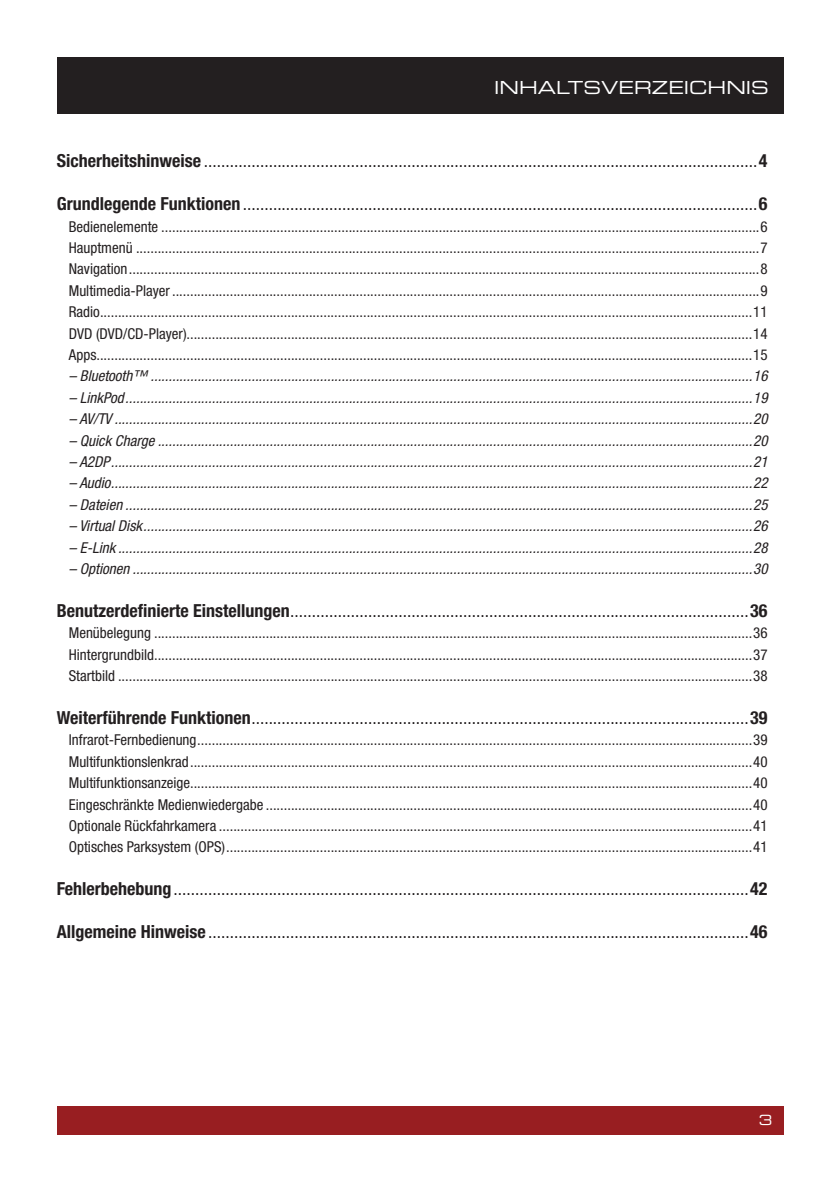
<style>
.page{position:relative;width:840px;height:1191px;background:#fff}
.page>*{position:absolute;margin:0;border:0;box-sizing:border-box;transform-origin:0 0}
.t1{font:condensed 18px "Helvetica Neue";color:#231f20}
.t2{font:18px "Eurostile Extended Two";color:#fff}
.t3{font:condensed 15px/21.4px "Helvetica Neue";color:#231f20;text-align:justify}
.t4{font:italic condensed 15px "Helvetica Neue";color:#231f20}
.t5{font:14px "Eurostile Extended Two";color:#fff}
.s1{font-weight:700}
</style>
<div class="page">
<div style="left:57px;top:1106px;width:725px;height:28px;background:#981e21"></div>
<div style="left:57px;top:57px;width:725px;height:56px;background:#231f20"></div>
<p class="t2" style="left:494px;top:75px;width:276px">INHALTSVERZEICHNIS</p>
<p class="t1" style="left:57px;top:150px;width:711px"><span class="s1">Sicherheitshinweise</span> ................................................................................................................................<span class="s1">4</span></p>
<p class="t1" style="left:57px;top:193px;width:711px"><span class="s1">Grundlegende Funktionen</span>.......................................................................................................................<span class="s1">6</span></p>
<p class="t3" style="left:69px;top:215px;width:700px">Bedienelemente ......................................................................................................................................................................6<br>Hauptmenü .............................................................................................................................................................................7<br>Navigation...............................................................................................................................................................................8<br>Multimedia-Player...................................................................................................................................................................9<br>Radio.....................................................................................................................................................................................11<br>DVD (DVD/CD-Player).............................................................................................................................................................14<br>Apps......................................................................................................................................................................................15</p>
<p class="t4" style="left:69px;top:367px;width:699px">– Bluetooth™ .......................................................................................................................................................................16</p>
<p class="t4" style="left:69px;top:389px;width:699px">– LinkPod..............................................................................................................................................................................19</p>
<p class="t4" style="left:69px;top:410px;width:699px">– AV/TV .................................................................................................................................................................................20</p>
<p class="t4" style="left:69px;top:432px;width:699px">– Quick Charge .....................................................................................................................................................................20</p>
<p class="t4" style="left:69px;top:453px;width:699px">– A2DP..................................................................................................................................................................................21</p>
<p class="t4" style="left:69px;top:474px;width:699px">– Audio..................................................................................................................................................................................22</p>
<p class="t4" style="left:69px;top:496px;width:699px">– Dateien ..............................................................................................................................................................................25</p>
<p class="t4" style="left:69px;top:517px;width:699px">– Virtual Disk.........................................................................................................................................................................26</p>
<p class="t4" style="left:69px;top:539px;width:699px">– E-Link ................................................................................................................................................................................28</p>
<p class="t4" style="left:69px;top:560px;width:699px">– Optionen ............................................................................................................................................................................30</p>
<p class="t1" style="left:57px;top:600px;width:711px"><span class="s1">Benutzerdefinierte Einstellungen</span>..........................................................................................................<span class="s1">36</span></p>
<p class="t3" style="left:69px;top:622px;width:700px">Menübelegung ......................................................................................................................................................................36<br>Hintergrundbild......................................................................................................................................................................37<br>Startbild ................................................................................................................................................................................38</p>
<p class="t1" style="left:57px;top:707px;width:711px"><span class="s1">Weiterführende Funktionen</span>...................................................................................................................<span class="s1">39</span></p>
<p class="t3" style="left:69px;top:729px;width:700px">Infrarot-Fernbedienung..........................................................................................................................................................39<br>Multifunktionslenkrad............................................................................................................................................................40<br>Multifunktionsanzeige............................................................................................................................................................40<br>Eingeschränkte Medienwiedergabe .......................................................................................................................................40<br>Optionale Rückfahrkamera ....................................................................................................................................................41<br>Optisches Parksystem (OPS)..................................................................................................................................................41</p>
<p class="t1" style="left:57px;top:878px;width:711px"><span class="s1">Fehlerbehebung</span>.....................................................................................................................................<span class="s1">42</span></p>
<p class="t1" style="left:57px;top:921px;width:711px"><span class="s1">Allgemeine Hinweise</span> .............................................................................................................................<span class="s1">46</span></p>
<p class="t5" style="left:758px;top:1110px;width:15px">3</p>
</div>
